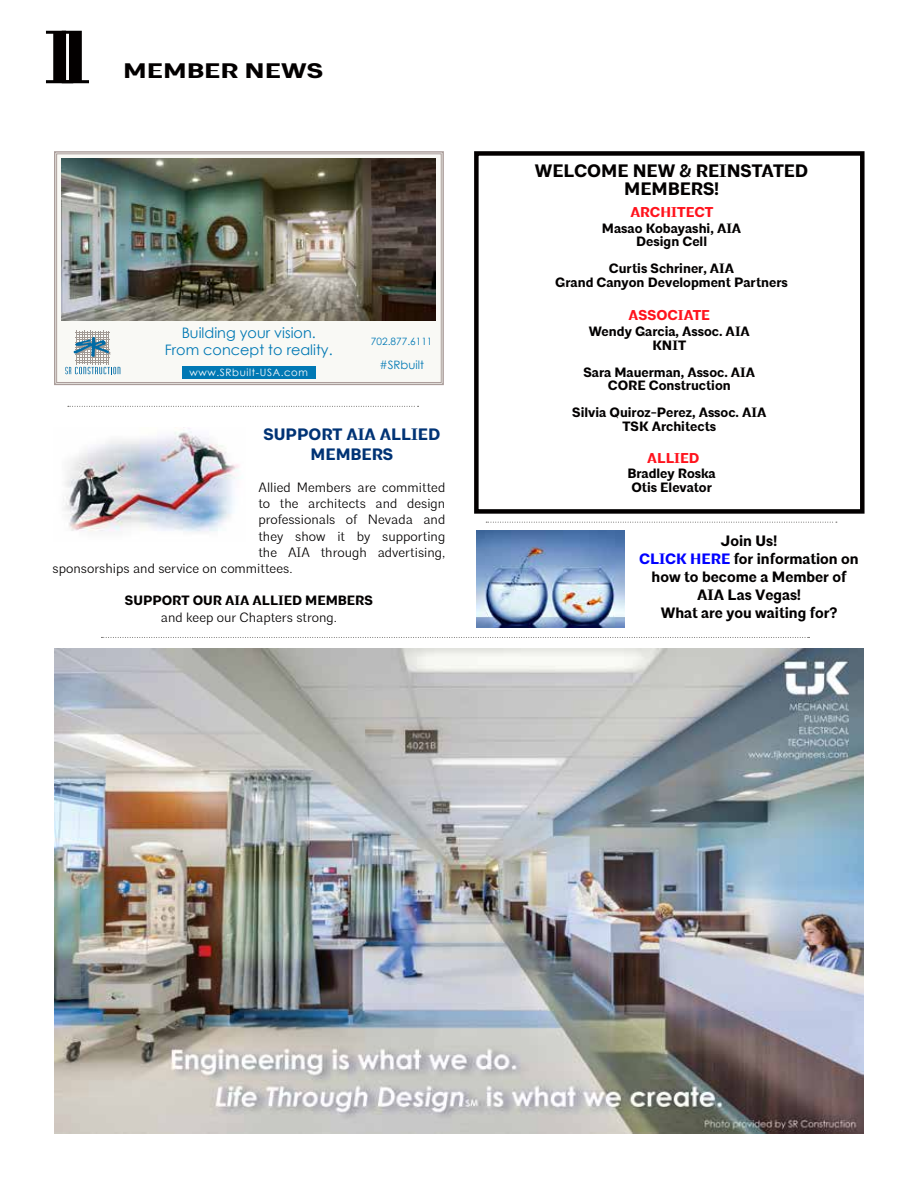
<style>
.page{position:relative;width:918px;height:1188px;background:#fff}
.page>*{position:absolute;margin:0;border:0;box-sizing:border-box;transform-origin:0 0}
.t1{font:700 75px "Architype";color:#030000}
.t2{font:700 21px "Architype";color:#030000;scale:1.25 1}
.t3{font:700 18px/18px "Architype";color:#030000;text-align:center}
.t4{font:700 16.5px/19.8px "Architype";color:#003375;text-align:center}
.t5{font:700 15px/18px "Architype";color:#030000;text-align:center}
.t6{font:14.4px/17.4px "Century Gothic";color:#0078b4;text-align:center}
.t7{font:700 14.25px "Architype";color:#ff131d}
.t8{font:700 13.5px/13.5px "Architype";color:#030000;text-align:center}
.t9{font:300 13.5px "Architype";color:#030000}
.t10{font:11.55px "Century Gothic";color:#0078b4}
.t11{font:10.05px "Century Gothic";letter-spacing:.06em;color:#fff}
.t12{font:10.05px "Century Gothic";color:#0078b4}
.s1{color:#00f}
</style>
<div class="page">
<div style="left:474px;top:151px;width:391px;height:363px;border:4px solid #030000"></div>
<svg style="left:68px;top:406px;width:351px;height:1px"></svg>
<svg style="left:101px;top:637px;width:709px;height:1px"></svg>
<img style="left:54px;top:648px;width:810px;height:486px">
<svg style="left:54px;top:151px;width:390px;height:234px"></svg>
<img style="left:62px;top:158px;width:374px;height:162px">
<hr style="left:77px;top:330px;width:1px;height:35px;background:#a29a94">
<hr style="left:79px;top:331px;width:1px;height:33px;background:#a29a94">
<hr style="left:82px;top:331px;width:1px;height:33px;background:#a29a94">
<hr style="left:84px;top:330px;width:1px;height:33px;background:#a29a94">
<hr style="left:87px;top:332px;width:1px;height:33px;background:#a29a94">
<hr style="left:90px;top:331px;width:1px;height:33px;background:#a29a94">
<hr style="left:93px;top:331px;width:1px;height:33px;background:#a29a94">
<hr style="left:95px;top:332px;width:1px;height:33px;background:#a29a94">
<hr style="left:98px;top:332px;width:1px;height:33px;background:#a29a94">
<hr style="left:100px;top:331px;width:1px;height:33px;background:#a29a94">
<hr style="left:103px;top:330px;width:1px;height:34px;background:#a29a94">
<hr style="left:106px;top:331px;width:1px;height:33px;background:#a29a94">
<hr style="left:108px;top:331px;width:1px;height:33px;background:#a29a94">
<hr style="left:75px;top:332px;width:35px;height:1px;background:#a29a94">
<hr style="left:76px;top:334px;width:33px;height:1px;background:#a29a94">
<hr style="left:75px;top:360px;width:33px;height:1px;background:#a29a94">
<hr style="left:76px;top:362px;width:33px;height:1px;background:#a29a94">
<svg style="left:74px;top:337px;width:37px;height:21px"></svg>
<svg style="left:65px;top:367px;width:55px;height:7px"></svg>
<div style="left:182px;top:366px;width:133px;height:13px;background:#0078b4"></div>
<img style="left:63px;top:428px;width:176px;height:104px">
<img style="left:476px;top:531px;width:148px;height:96px">
<svg style="left:486px;top:522px;width:351px;height:1px"></svg>
<h1 class="t1" style="left:44px;top:12px;width:48px">11</h1>
<h2 class="t2" style="left:123px;top:58px;width:161px">MEMBER NEWS</h2>
<p class="t6" style="left:165px;top:324px;width:169px">Building your vision.<br>From concept to reality.</p>
<p class="t11" style="left:190px;top:365px;width:120px">www.SRbuilt-USA.com</p>
<p class="t12" style="left:371px;top:334px;width:63px">702.877.6111</p>
<p class="t10" style="left:380px;top:357px;width:46px">#SRbuilt</p>
<p class="t4" style="left:264px;top:425px;width:178px">SUPPORT AIA ALLIED<br>MEMBERS</p>
<p class="t9" style="left:259px;top:479px;width:188px">Allied Members are committed</p>
<p class="t9" style="left:259px;top:496px;width:188px">to the architects and design</p>
<p class="t9" style="left:259px;top:512px;width:188px">professionals of Nevada and</p>
<p class="t9" style="left:259px;top:528px;width:188px">they show it by supporting</p>
<p class="t9" style="left:259px;top:544px;width:188px">the AIA through advertising,</p>
<p class="t9" style="left:53px;top:560px;width:242px">sponsorships and service on committees.</p>
<p class="t8" style="left:125px;top:595px;width:249px">SUPPORT OUR AIA ALLIED MEMBERS</p>
<p class="t9" style="left:161px;top:609px;width:178px">and keep our Chapters strong.</p>
<h3 class="t3" style="left:535px;top:162px;width:275px">WELCOME NEW &amp; REINSTATED<br>MEMBERS!</h3>
<p class="t8" style="left:602px;top:222px;width:141px">Masao Kobayashi, AIA<br>Design Cell</p>
<p class="t8" style="left:555px;top:262px;width:234px">Curtis Schriner, AIA<br>Grand Canyon Development Partners</p>
<p class="t7" style="left:630px;top:203px;width:85px">ARCHITECT</p>
<p class="t7" style="left:629px;top:307px;width:83px">ASSOCIATE</p>
<p class="t8" style="left:589px;top:325px;width:163px">Wendy Garcia, Assoc. AIA<br>KNIT</p>
<p class="t8" style="left:583px;top:366px;width:173px">Sara Mauerman, Assoc. AIA<br>CORE Construction</p>
<p class="t8" style="left:572px;top:406px;width:196px">Silvia Quiroz-Perez, Assoc. AIA<br>TSK Architects</p>
<p class="t7" style="left:647px;top:450px;width:54px">ALLIED</p>
<p class="t8" style="left:627px;top:467px;width:90px;text-align:left">Bradley Roska<br>Otis Elevator</p>
<p class="t5" style="left:639px;top:532px;width:221px">Join Us!<br><span class="s1">CLICK HERE</span> for information on how to become a Member of<br>AIA Las Vegas!<br>What are you waiting for?</p>
</div>
